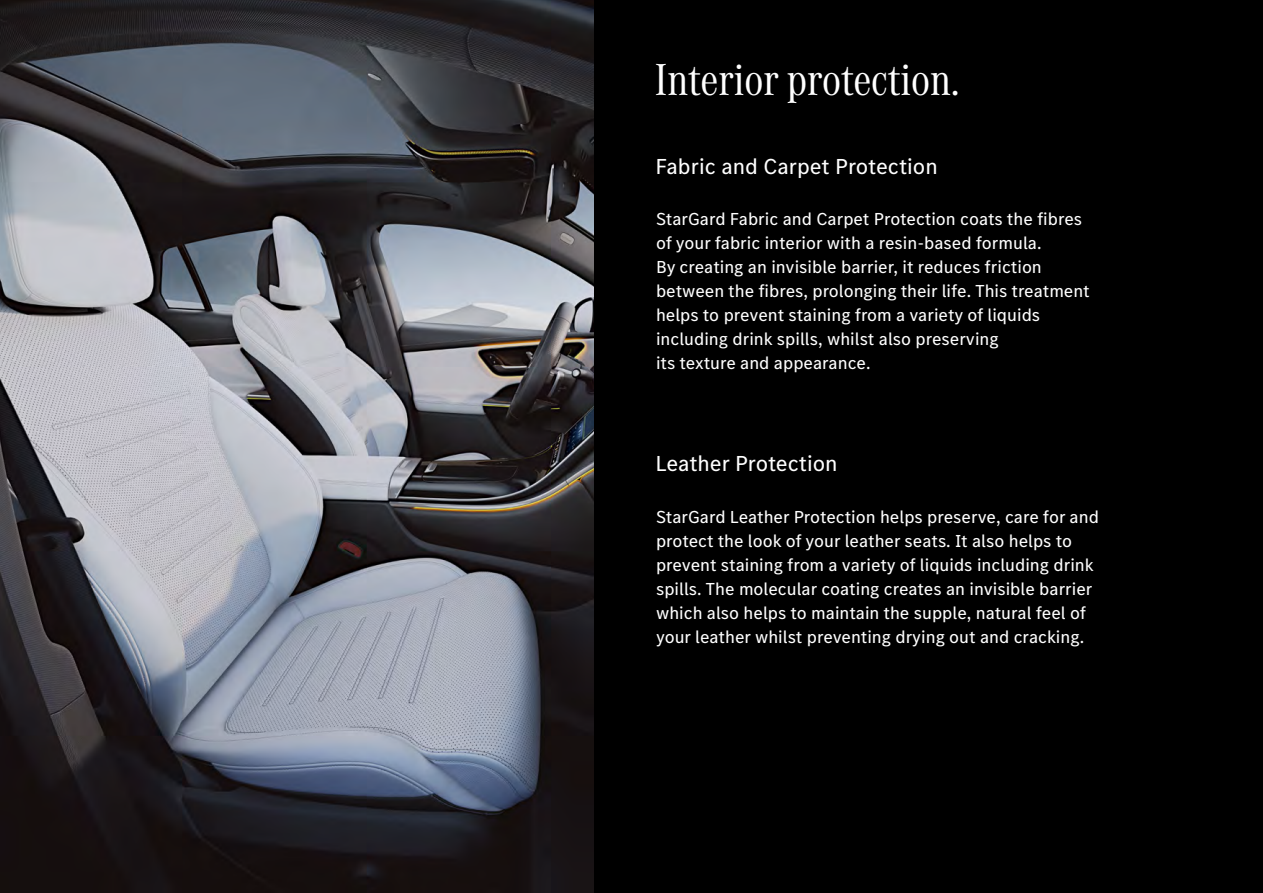
<style>
.page{position:relative;width:1263px;height:893px;background:#000}
.page>*{position:absolute;margin:0;border:0;box-sizing:border-box;transform-origin:0 0}
.t1{font:46.5px "MB Corpo A Title Cond";color:#fff}
.t2{font:22.5px "MB Corpo S Text";color:#fff}
.t3{font:18px/24px "MB Corpo S Text";color:#fff}
</style>
<div class="page">
<img style="left:0;top:0;width:593px;height:893px">
<h1 class="t1" style="left:655px;top:49px;width:306px">Interior protection.</h1>
<p class="t2" style="left:655px;top:151px;width:284px">Fabric and Carpet Protection</p>
<p class="t3" style="left:656px;top:206px;width:435px">StarGard Fabric and Carpet Protection coats the fibres of your fabric interior with a resin-based formula.<br>By creating an invisible barrier, it reduces friction between the fibres, prolonging their life. This treatment helps to prevent staining from a variety of liquids including drink spills, whilst also preserving<br>its texture and appearance.</p>
<p class="t2" style="left:655px;top:449px;width:184px">Leather Protection</p>
<p class="t3" style="left:656px;top:504px;width:444px">StarGard Leather Protection helps preserve, care for and protect the look of your leather seats. It also helps to prevent staining from a variety of liquids including drink spills. The molecular coating creates an invisible barrier which also helps to maintain the supple, natural feel of your leather whilst preventing drying out and cracking.</p>
</div>
